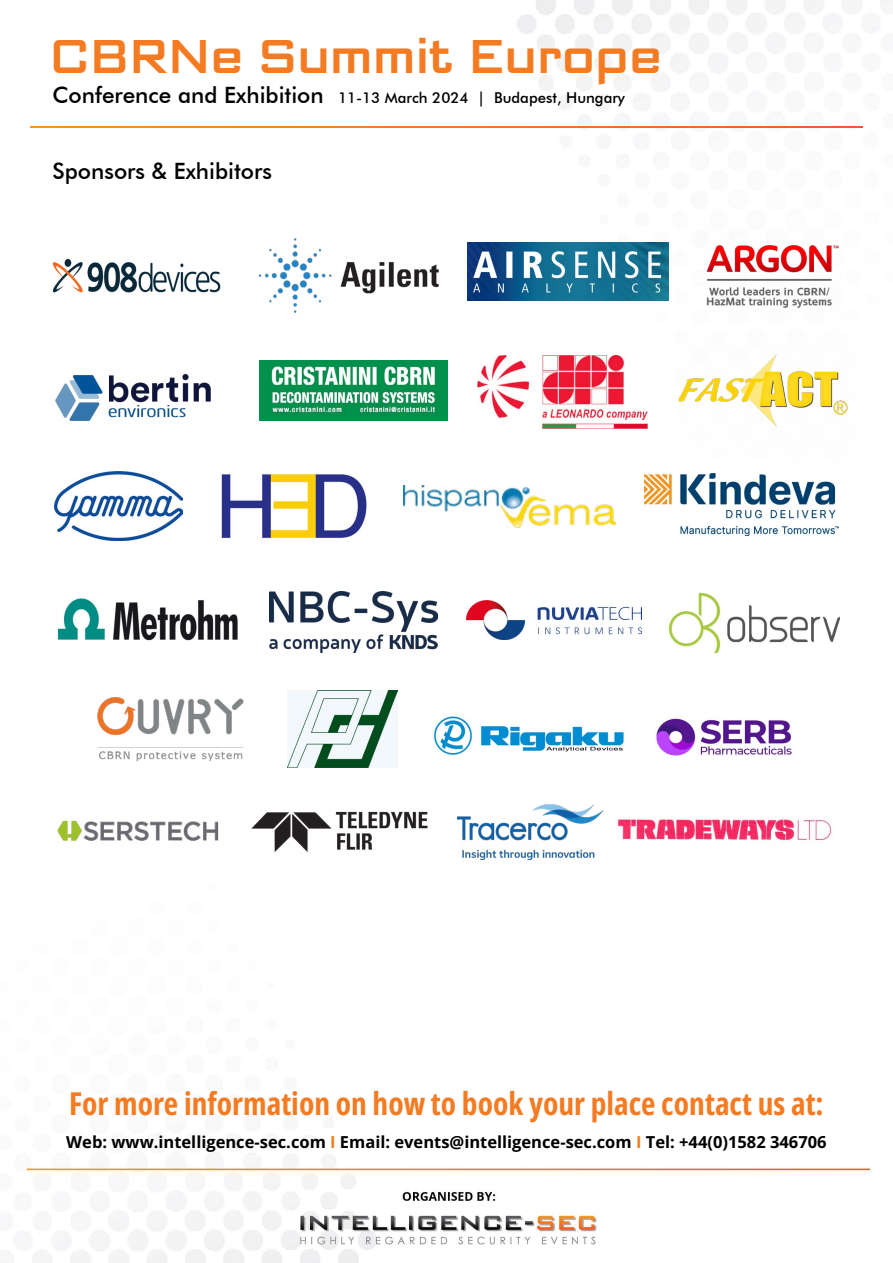
<style>
.page{position:relative;width:893px;height:1263px;background:#fff}
.page>*{position:absolute;margin:0;border:0;box-sizing:border-box;transform-origin:0 0}
.t1{font:500 49.5px "Bank Sans EFCY";color:#f47b22}
.t2{font:700 31.5px "Open Sans Condensed";color:#f47b22}
.t3{font:500 22.5px "Futura BT";color:#000}
.t4{font:700 16.5px "Open Sans";color:#000}
.t5{font:500 15px "Futura BT";color:#000}
.s1{font-size:22.5px}
.s2{color:#f47b22}
</style>
<div class="page">
<img style="left:11px;top:0;width:875px;height:1263px">
<svg style="left:30px;top:126px;width:833px;height:2px;background:#f47823"></svg>
<img style="left:701px;top:226px;width:141px;height:97px">
<img style="left:664px;top:590px;width:175px;height:62px">
<img style="left:247px;top:809px;width:183px;height:45px">
<img style="left:38px;top:355px;width:191px;height:84px">
<img style="left:39px;top:243px;width:195px;height:65px">
<img style="left:270px;top:592px;width:168px;height:60px">
<img style="left:258px;top:237px;width:182px;height:77px">
<img style="left:403px;top:485px;width:213px;height:43px">
<img style="left:218px;top:472px;width:153px;height:68px">
<img style="left:54px;top:809px;width:168px;height:45px">
<img style="left:616px;top:804px;width:217px;height:55px">
<img style="left:477px;top:355px;width:171px;height:73px">
<img style="left:675px;top:333px;width:175px;height:124px">
<img style="left:259px;top:360px;width:189px;height:61px">
<img style="left:94px;top:697px;width:149px;height:64px">
<img style="left:431px;top:713px;width:197px;height:42px">
<img style="left:457px;top:804px;width:146px;height:55px">
<img style="left:468px;top:243px;width:200px;height:57px">
<img style="left:57px;top:588px;width:182px;height:66px">
<img style="left:467px;top:600px;width:175px;height:40px">
<img style="left:645px;top:473px;width:194px;height:63px">
<img style="left:650px;top:704px;width:152px;height:64px">
<img style="left:54px;top:472px;width:128px;height:68px">
<img style="left:288px;top:691px;width:109px;height:77px">
<h1 class="t1" style="left:50px;top:29px;width:614px">CBRNe Summit Europe</h1>
<p class="t5" style="left:52px;top:89px;width:574px"><span class="s1">Conference and Exhibition</span> 11-13 March 2024 | Budapest, Hungary</p>
<h3 class="t3" style="left:52px;top:157px;width:221px">Sponsors &amp; Exhibitors</h3>
<h2 class="t2" style="left:69px;top:1081px;width:756px">For more information on how to book your place contact us at:</h2>
<p class="t4" style="left:66px;top:1130px;width:762px">Web: www.intelligence-sec.com <span class="s2">I</span> Email: events@intelligence-sec.com <span class="s2">I</span> Tel: +44(0)1582 346706</p>
</div>
